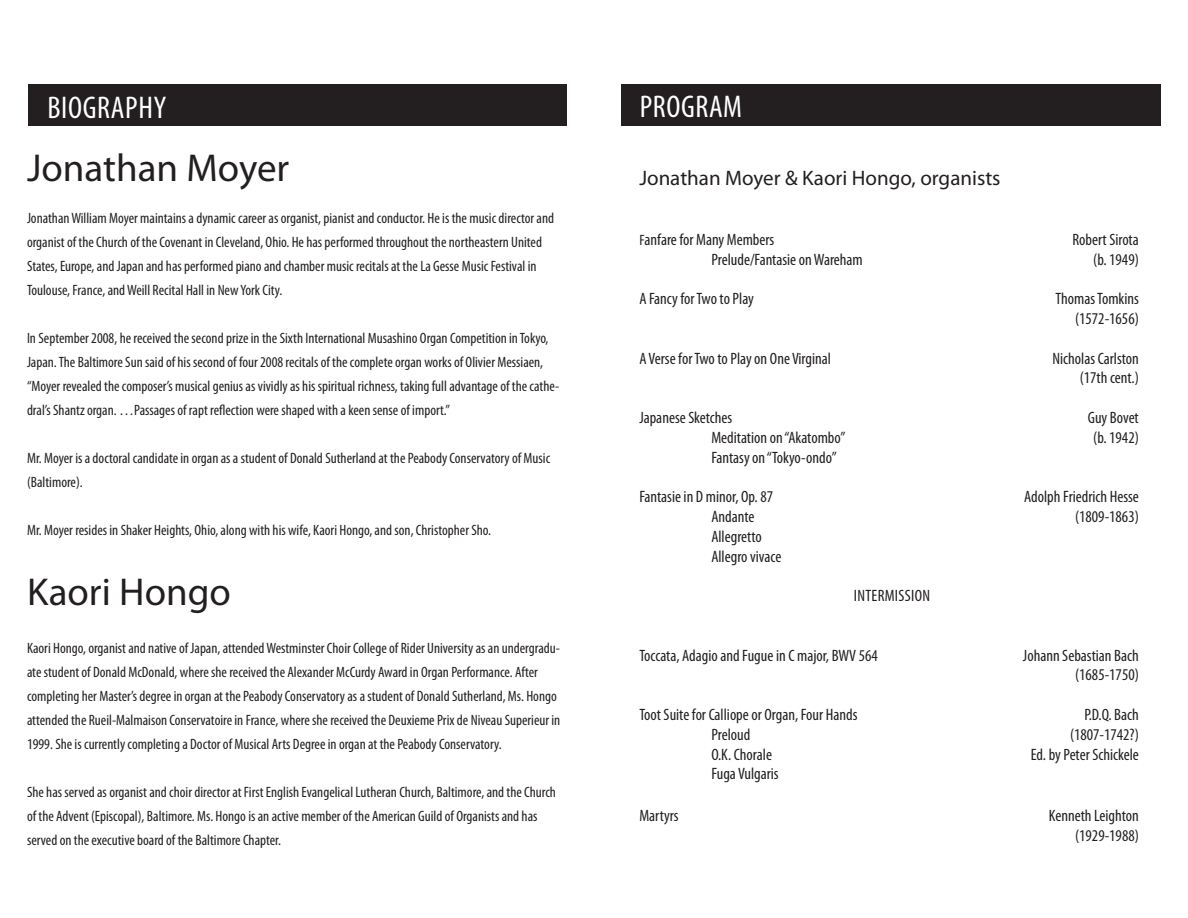
<style>
.page{position:relative;width:1188px;height:918px;background:#fff}
.page>*{position:absolute;margin:0;border:0;box-sizing:border-box;transform-origin:0 0}
.t1{font:39px "Myriad Pro";color:#231f20}
.t2{font:condensed 31.5px "Myriad Pro";letter-spacing:.02em;color:#fff}
.t3{font:21px "Myriad Pro";color:#231f20}
.t4{font:condensed 16.5px/19.8px "Myriad Pro";color:#231f20;text-align:right}
.t5{font:condensed 15px/24px "Myriad Pro";color:#231f20}
.s1{font-size:15px}
</style>
<div class="page">
<div style="left:28px;top:84px;width:539px;height:42px;background:#231f20"></div>
<div style="left:621px;top:84px;width:540px;height:42px;background:#231f20"></div>
<h2 class="t2" style="left:48px;top:89px;width:120px">BIOGRAPHY</h2>
<h1 class="t1" style="left:27px;top:144px;width:264px">Jonathan Moyer</h1>
<p class="t5" style="left:27px;top:206px;width:529px">Jonathan William Moyer maintains a dynamic career as organist, pianist and conductor. He is the music director and organist of the Church of the Covenant in Cleveland, Ohio. He has performed throughout the northeastern United States, Europe, and Japan and has performed piano and chamber music recitals at the La Gesse Music Festival in Toulouse, France, and Weill Recital Hall in New York City.</p>
<p class="t5" style="left:27px;top:326px;width:534px">In September 2008, he received the second prize in the Sixth International Musashino Organ Competition in Tokyo, Japan. The Baltimore Sun said of his second of four 2008 recitals of the complete organ works of Olivier Messiaen, “Moyer revealed the composer’s musical genius as vividly as his spiritual richness, taking full advantage of the cathe&shy;dral’s Shantz organ. …Passages of rapt reflection were shaped with a keen sense of import.”</p>
<p class="t5" style="left:27px;top:446px;width:525px">Mr. Moyer is a doctoral candidate in organ as a student of Donald Sutherland at the Peabody Conservatory of Music (Baltimore).</p>
<p class="t5" style="left:27px;top:518px;width:466px">Mr. Moyer resides in Shaker Heights, Ohio, along with his wife, Kaori Hongo, and son, Christopher Sho.</p>
<h1 class="t1" style="left:27px;top:568px;width:205px">Kaori Hongo</h1>
<p class="t5" style="left:27px;top:636px;width:535px">Kaori Hongo, organist and native of Japan, attended Westminster Choir College of Rider University as an undergradu&shy;ate student of Donald McDonald, where she received the Alexander McCurdy Award in Organ Performance. After completing her Master’s degree in organ at the Peabody Conservatory as a student of Donald Sutherland, Ms. Hongo attended the Rueil-Malmaison Conservatoire in France, where she received the Deuxieme Prix de Niveau Superieur in 1999. She is currently completing a Doctor of Musical Arts Degree in organ at the Peabody Conservatory.</p>
<p class="t5" style="left:27px;top:780px;width:531px">She has served as organist and choir director at First English Evangelical Lutheran Church, Baltimore, and the Church of the Advent (Episcopal), Baltimore. Ms. Hongo is an active member of the American Guild of Organists and has served on the executive board of the Baltimore Chapter.</p>
<h2 class="t2" style="left:640px;top:88px;width:86px">Prog ram</h2>
<h3 class="t3" style="left:639px;top:165px;width:363px">Jonathan Moyer &amp; Kaori Hongo, organists</h3>
<p class="t4" style="left:639px;top:229px;width:137px"><span class="s1">F</span>anfare for Many Members</p>
<p class="t4" style="left:1073px;top:229px;width:68px">Robert Sirota</p>
<p class="t4" style="left:711px;top:249px;width:153px">Prelude/Fantasie on Wareham</p>
<p class="t4" style="left:1093px;top:249px;width:47px">(b. 1949)</p>
<p class="t4" style="left:639px;top:289px;width:116px">A Fancy for Two to Play</p>
<p class="t4" style="left:1056px;top:289px;width:85px">Thomas Tomkins (1572-1656)</p>
<p class="t4" style="left:639px;top:348px;width:193px">A Verse for Two to Play on One Virginal</p>
<p class="t4" style="left:1053px;top:348px;width:88px">Nicholas Carlston (17th cent.)</p>
<p class="t4" style="left:639px;top:407px;width:95px">Japanese Sketches</p>
<p class="t4" style="left:1088px;top:407px;width:53px">Guy Bovet</p>
<p class="t4" style="left:711px;top:427px;width:136px">Meditation on “Akatombo”</p>
<p class="t4" style="left:1093px;top:427px;width:47px">(b. 1942)</p>
<p class="t4" style="left:711px;top:447px;width:127px">Fantasy on “Tokyo-ondo”</p>
<p class="t4" style="left:639px;top:487px;width:135px">Fantasie in D minor, Op. 87</p>
<p class="t4" style="left:1024px;top:487px;width:116px">Adolph Friedrich Hesse</p>
<p class="t4" style="left:711px;top:506px;width:45px">Andante</p>
<p class="t4" style="left:1075px;top:506px;width:65px">(1809-1863)</p>
<p class="t4" style="left:711px;top:526px;width:71px;text-align:left">Allegretto<br>Allegro vivace</p>
<p class="t4" style="left:854px;top:586px;width:69px">Intermission</p>
<p class="t4" style="left:639px;top:645px;width:240px">Toccata, Adagio and Fugue in C major, BWV 564</p>
<p class="t4" style="left:1023px;top:645px;width:117px">Johann Sebastian Bach (1685-1750)</p>
<p class="t4" style="left:639px;top:704px;width:220px">Toot Suite for Calliope or Organ, Four Hands</p>
<p class="t4" style="left:1084px;top:704px;width:56px">P.D.Q. Bach</p>
<p class="t4" style="left:711px;top:724px;width:40px">Preloud</p>
<p class="t4" style="left:1070px;top:724px;width:70px">(1807-1742?)</p>
<p class="t4" style="left:711px;top:744px;width:62px">O.K. Chorale</p>
<p class="t4" style="left:1031px;top:744px;width:109px">Ed. by Peter Schickele</p>
<p class="t4" style="left:711px;top:764px;width:69px">Fuga Vulgaris</p>
<p class="t4" style="left:639px;top:805px;width:41px">Martyrs</p>
<p class="t4" style="left:1049px;top:805px;width:92px">Kenneth Leighton (1929-1988)</p>
</div>
